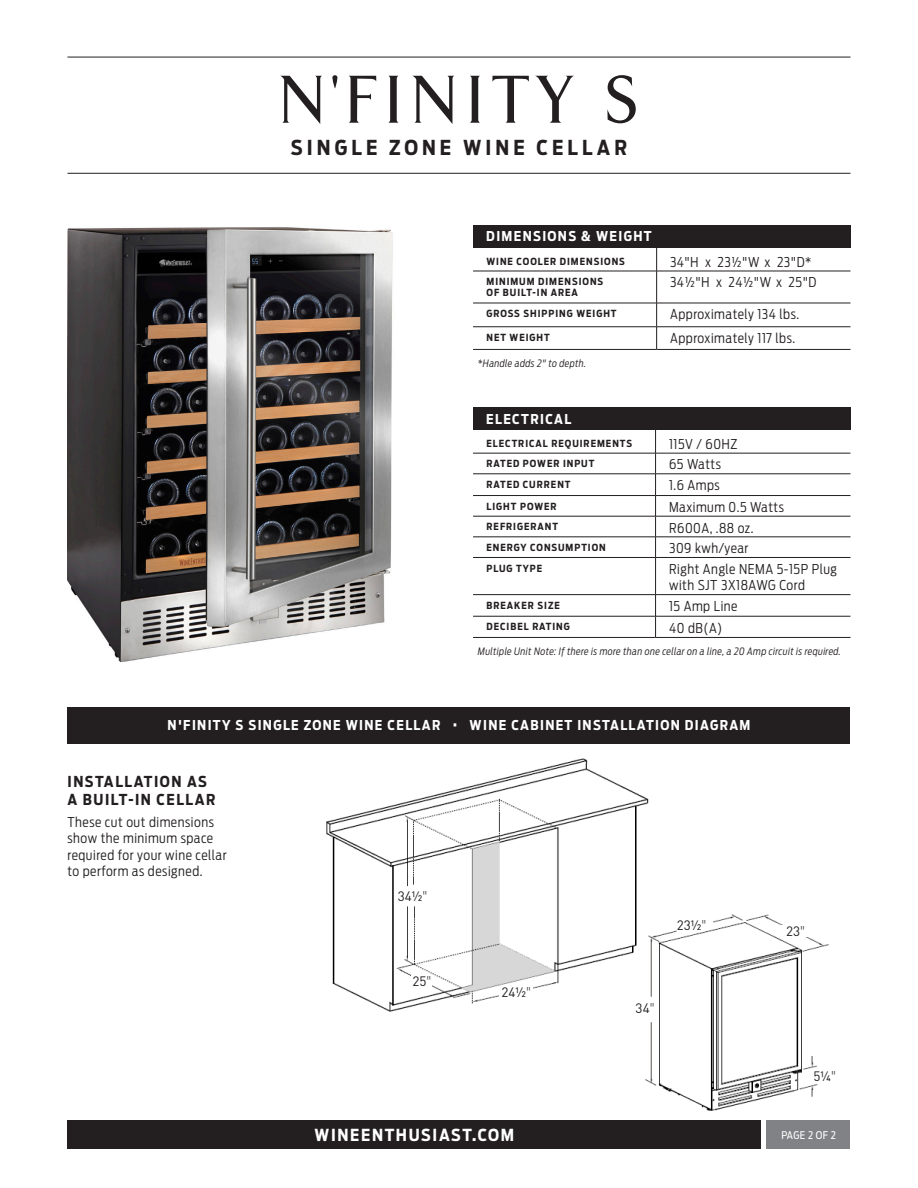
<style>
.page{position:relative;width:918px;height:1188px;background:#fff}
.page>*{position:absolute;margin:0;border:0;box-sizing:border-box;transform-origin:0 0}
.t1{font:500 69.15px "TF Arrow";letter-spacing:.14em;color:#231f20}
.t2{font:700 20.4px "Antenna Cond";letter-spacing:.2em;color:#231f20}
.t3{font:700 16.5px "Antenna Cond";letter-spacing:.1em;color:#fff}
.t4{font:700 15px/18px "Antenna Cond";letter-spacing:.1em;color:#231f20}
.t5{font:300 13.5px/16.5px "Antenna Cond";letter-spacing:.04em;color:#231f20}
.t6{font:700 13.5px "Antenna Cond";letter-spacing:.1em;color:#fff}
.t7{font:13.5px "DIN";color:#231f20}
.t8{font:10.5px "Antenna Cond";letter-spacing:.025em;color:#fff}
.t9{font:italic 300 10.2px "Antenna Cond";letter-spacing:.03em;color:#231f20}
.t10{font:700 9.75px/11.2px "Antenna Cond";letter-spacing:.1em;color:#231f20}
.s1{font-weight:300}
.s2{font-family:"Antenna Cond";font-weight:200}
</style>
<div class="page">
<div style="left:473px;top:225px;width:377px;height:22px;background:#231f20"></div>
<svg style="left:656px;top:247px;width:1px;height:24px"></svg>
<hr style="left:473px;top:271px;width:184px;height:1px;background:#231f20">
<hr style="left:657px;top:271px;width:194px;height:1px;background:#231f20">
<hr style="left:656px;top:271px;width:1px;height:32px;background:#231f20">
<hr style="left:473px;top:303px;width:184px;height:1px;background:#231f20">
<hr style="left:657px;top:303px;width:194px;height:1px;background:#231f20">
<hr style="left:473px;top:327px;width:184px;height:1px;background:#231f20">
<hr style="left:657px;top:327px;width:194px;height:1px;background:#231f20">
<svg style="left:656px;top:303px;width:1px;height:46px"></svg>
<hr style="left:473px;top:349px;width:184px;height:1px;background:#231f20">
<hr style="left:657px;top:349px;width:194px;height:1px;background:#231f20">
<div style="left:473px;top:407px;width:377px;height:23px;background:#231f20"></div>
<hr style="left:473px;top:453px;width:183px;height:1px;background:#231f20">
<hr style="left:656px;top:453px;width:195px;height:1px;background:#231f20">
<hr style="left:473px;top:474px;width:183px;height:1px;background:#231f20">
<hr style="left:656px;top:474px;width:195px;height:1px;background:#231f20">
<hr style="left:473px;top:495px;width:183px;height:1px;background:#231f20">
<hr style="left:656px;top:495px;width:195px;height:1px;background:#231f20">
<hr style="left:473px;top:516px;width:183px;height:1px;background:#231f20">
<hr style="left:656px;top:516px;width:195px;height:1px;background:#231f20">
<hr style="left:473px;top:537px;width:183px;height:1px;background:#231f20">
<hr style="left:656px;top:537px;width:195px;height:1px;background:#231f20">
<svg style="left:655px;top:430px;width:1px;height:127px"></svg>
<hr style="left:473px;top:557px;width:183px;height:1px;background:#231f20">
<hr style="left:656px;top:557px;width:195px;height:1px;background:#231f20">
<hr style="left:655px;top:558px;width:1px;height:36px;background:#231f20">
<hr style="left:473px;top:594px;width:183px;height:1px;background:#231f20">
<hr style="left:656px;top:594px;width:195px;height:1px;background:#231f20">
<hr style="left:473px;top:616px;width:183px;height:1px;background:#231f20">
<hr style="left:656px;top:616px;width:195px;height:1px;background:#231f20">
<svg style="left:655px;top:595px;width:1px;height:42px"></svg>
<hr style="left:473px;top:637px;width:183px;height:1px;background:#231f20">
<hr style="left:656px;top:637px;width:195px;height:1px;background:#231f20">
<div style="left:68px;top:707px;width:782px;height:37px;background:#231f20"></div>
<div style="left:767px;top:1120px;width:83px;height:29px;background:#808285"></div>
<div style="left:68px;top:1120px;width:693px;height:29px;background:#231f20"></div>
<hr style="left:68px;top:173px;width:782px;height:1px;background:#231f20">
<hr style="left:68px;top:57px;width:782px;height:1px;background:#231f20">
<img style="left:326px;top:758px;width:503px;height:353px">
<div style="left:396px;top:890px;width:34px;height:12px;background:#fff"></div>
<div style="left:500px;top:986px;width:33px;height:12px;background:#fff"></div>
<svg style="left:677px;top:919px;width:36px;height:18px"></svg>
<div style="left:779px;top:925px;width:33px;height:12px;background:#fff"></div>
<div style="left:808px;top:1070px;width:34px;height:12px;background:#fff"></div>
<div style="left:631px;top:1002px;width:28px;height:12px;background:#fff"></div>
<div style="left:412px;top:975px;width:20px;height:13px;background:#fff"></div>
<img style="left:68px;top:227px;width:325px;height:435px">
<p class="t1" style="left:280px;top:65px;width:359px">N<span class="s1">'</span>FINITY S</p>
<p class="t2" style="left:291px;top:133px;width:338px">SINGLE ZONE WINE CELLAR</p>
<p class="t6" style="left:486px;top:227px;width:167px">DIMENSIONS &amp; WEIGHT</p>
<p class="t10" style="left:487px;top:255px;width:140px">WINE COOLER DIMENSIONS</p>
<p class="t5" style="left:670px;top:253px;width:143px">34"H x 23½"W x 23"D*</p>
<p class="t10" style="left:487px;top:276px;width:118px">MINIMUM DIMENSIONS<br>OF BUILT-IN AREA</p>
<p class="t5" style="left:670px;top:274px;width:148px">34½"H x 24½"W x 25"D</p>
<p class="t10" style="left:487px;top:308px;width:132px">GROSS SHIPPING WEIGHT</p>
<p class="t5" style="left:670px;top:306px;width:131px">Approximately 134 lbs.</p>
<p class="t10" style="left:487px;top:332px;width:65px">NET WEIGHT</p>
<p class="t5" style="left:670px;top:330px;width:127px">Approximately 117 lbs.</p>
<p class="t9" style="left:478px;top:357px;width:110px">*Handle adds 2" to depth.</p>
<p class="t6" style="left:486px;top:410px;width:87px">ELECTRICAL</p>
<p class="t10" style="left:487px;top:437px;width:147px">ELECTRICAL REQUIREMENTS</p>
<p class="t5" style="left:669px;top:435px;width:70px">115V / 60HZ</p>
<p class="t10" style="left:487px;top:458px;width:109px">RATED POWER INPUT</p>
<p class="t5" style="left:669px;top:456px;width:53px">65 Watts</p>
<p class="t10" style="left:487px;top:479px;width:85px">RATED CURRENT</p>
<p class="t5" style="left:669px;top:477px;width:52px">1.6 Amps</p>
<p class="t10" style="left:487px;top:500px;width:72px">LIGHT POWER</p>
<p class="t5" style="left:669px;top:498px;width:116px">Maximum 0.5 Watts</p>
<p class="t10" style="left:487px;top:521px;width:73px">REFRIGERANT</p>
<p class="t5" style="left:669px;top:519px;width:86px">R600A, .88 oz.</p>
<p class="t10" style="left:487px;top:542px;width:121px">ENERGY CONSUMPTION</p>
<p class="t5" style="left:669px;top:540px;width:81px">309 kwh/year</p>
<p class="t10" style="left:487px;top:562px;width:57px">PLUG TYPE</p>
<p class="t5" style="left:669px;top:560px;width:169px">Right Angle NEMA 5-15P Plug with SJT 3X18AWG Cord</p>
<p class="t10" style="left:487px;top:600px;width:75px">BREAKER SIZE</p>
<p class="t5" style="left:669px;top:597px;width:70px">15 Amp Line</p>
<p class="t10" style="left:487px;top:621px;width:85px">DECIBEL RATING</p>
<p class="t5" style="left:669px;top:619px;width:55px">40 dB(A)</p>
<p class="t9" style="left:478px;top:645px;width:365px">Multiple Unit Note: If there is more than one cellar on a line, a 20 Amp circuit is required.</p>
<p class="t6" style="left:168px;top:716px;width:584px">N'FINITY S SINGLE ZONE WINE CELLAR • WINE CABINET INSTALLATION DIAGRAM</p>
<p class="t4" style="left:68px;top:772px;width:150px">INSTALLATION AS<br>A BUILT-IN CELLAR</p>
<p class="t5" style="left:68px;top:813px;width:161px">These cut out dimensions show the minimum space required for your wine cellar to perform as designed.</p>
<p class="t7" style="left:398px;top:888px;width:31px">34½<span class="s2">"</span></p>
<p class="t7" style="left:413px;top:973px;width:20px">25<span class="s2">"</span></p>
<p class="t7" style="left:502px;top:984px;width:31px">24½<span class="s2">"</span></p>
<p class="t7" style="left:677px;top:917px;width:31px">23½<span class="s2">"</span></p>
<p class="t7" style="left:636px;top:999px;width:20px">34<span class="s2">"</span></p>
<p class="t7" style="left:786px;top:922px;width:20px">23<span class="s2">"</span></p>
<p class="t7" style="left:814px;top:1067px;width:24px">5¼<span class="s2">"</span></p>
<p class="t3" style="left:315px;top:1124px;width:201px">WINEENTHUSIAST.COM</p>
<p class="t8" style="left:781px;top:1129px;width:56px">PAGE 2 OF 2</p>
</div>
